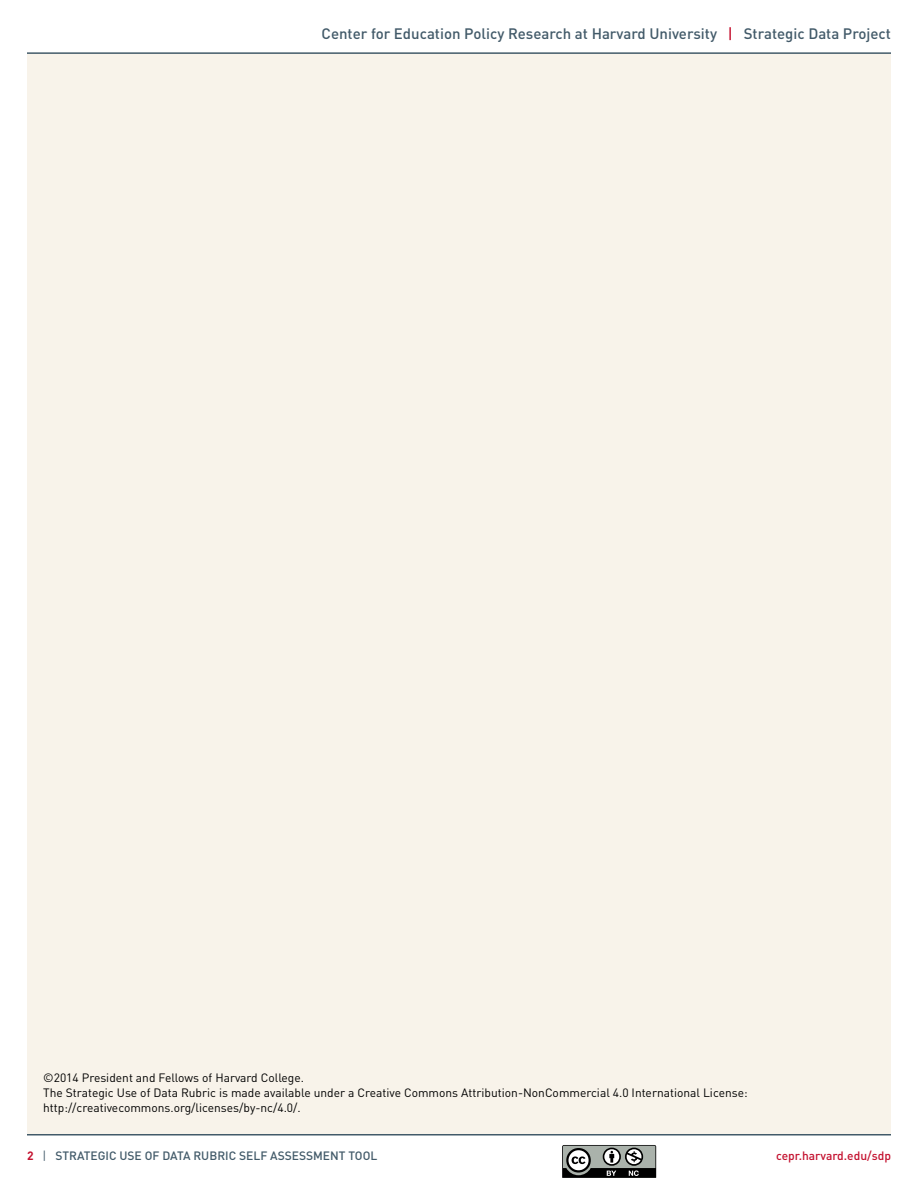
<style>
.page{position:relative;width:918px;height:1188px;background:#fff}
.page>*{position:absolute;margin:0;border:0;box-sizing:border-box;transform-origin:0 0}
.t1{font:500 15px "DIN";color:#425a69}
.t2{font:12px/15px "DIN";color:#000}
.t3{font:500 12px "DIN";color:#425a69}
.t4{font:500 12px "DIN";color:#c41230}
.s1{color:#c41230}
.s2{font-weight:700;color:#c41230}
.s3{font-weight:400}
</style>
<div class="page">
<svg style="left:562px;top:1145px;width:95px;height:33px;background:#727673"></svg>
<div style="left:27px;top:53px;width:864px;height:1082px;background:#f8f3ea"></div>
<hr style="left:27px;top:1134px;width:864px;height:2px;background:#425a69">
<hr style="left:27px;top:52px;width:864px;height:2px;background:#425a69">
<p class="t1" style="left:322px;top:24px;width:571px">Center for Education Policy Research at Harvard University <span class="s1">|</span> Strategic Data Project</p>
<p class="t2" style="left:43px;top:1070px;width:706px">©2014 President and Fellows of Harvard College.<br>The Strategic Use of Data Rubric is made available under a Creative Commons Attribution-NonCommercial 4.0 International License: http://creativecommons.org/licenses/by-nc/4.0/.</p>
<p class="t3" style="left:27px;top:1148px;width:352px"><span class="s2">2</span> <span class="s3">|</span> STRATEGIC USE OF DATA RUBRIC SELF ASSESSMENT TOOL</p>
<p class="t4" style="left:776px;top:1148px;width:116px">cepr.harvard.edu/sdp</p>
</div>
